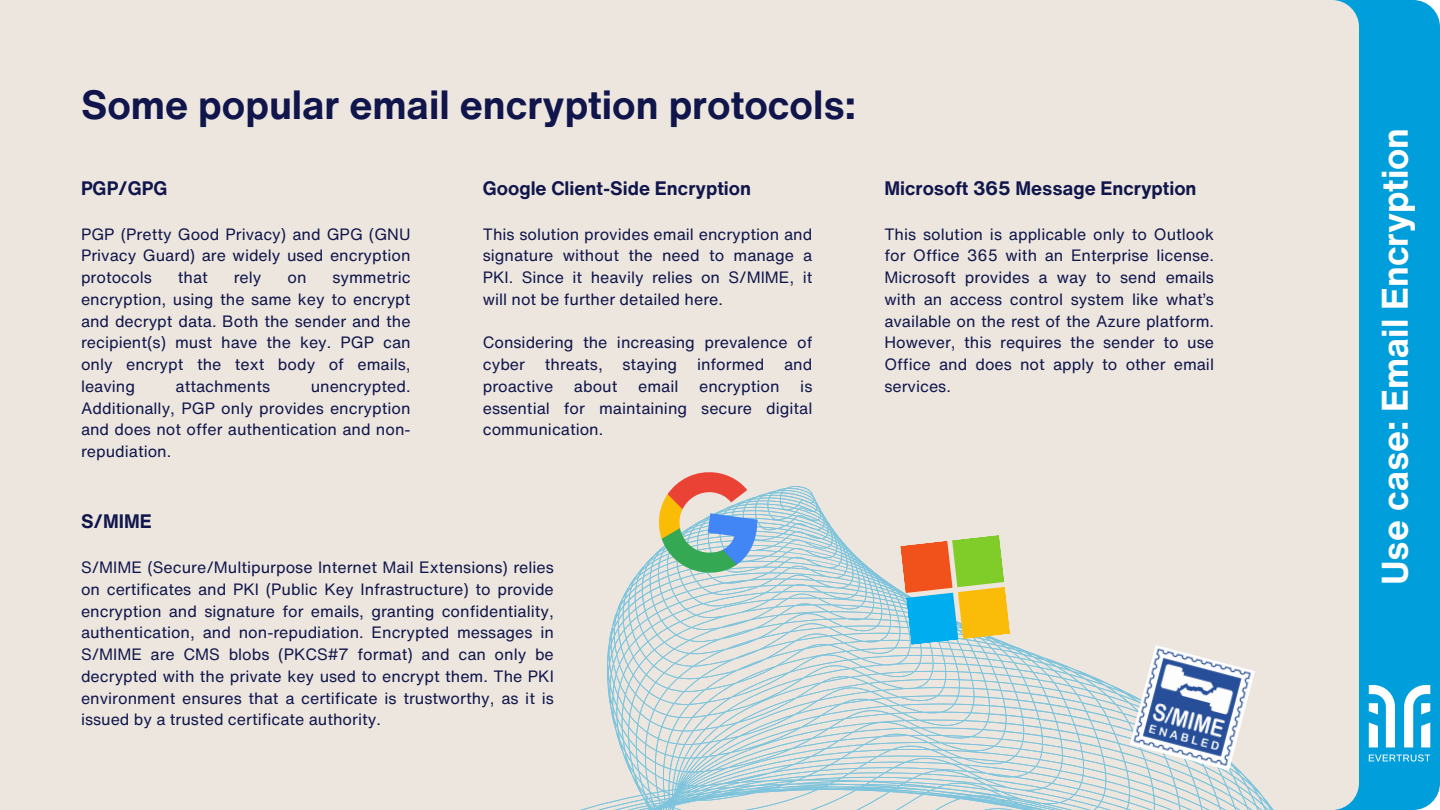
<style>
.page{position:relative;width:1440px;height:810px;background:#fff}
.page>*{position:absolute;margin:0;border:0;box-sizing:border-box;transform-origin:0 0}
.t1{font:700 39.7px "Helvetica Now Text";color:#10154b}
.t2{font:700 36px "Helvetica Now Text";color:#fff}
.t3{font:700 19px "Helvetica Now Text";color:#10154b}
.t4{font:16px/21.8px "Helvetica Now Text";color:#10154b;text-align:justify}
</style>
<div class="page">
<div style="left:137px;top:0;width:1303px;height:810px;background:#009edb;border-radius:27px"></div>
<div style="left:0;top:0;width:1359px;height:810px;background:#ece6de"></div>
<svg style="left:343px;top:439px;width:1097px;height:371px;background:#d1dddd"></svg>
<svg style="left:656px;top:467px;width:102px;height:110px;background:#b3b5aa"></svg>
<svg style="left:900px;top:535px;width:110px;height:110px;background:#acb274"></svg>
<img style="left:1130px;top:645px;width:125px;height:125px">
<h3 class="t1" style="left:81px;top:75px;width:777px">Some popular email encryption protocols:</h3>
<p class="t3" style="left:81px;top:174px;width:88px">PGP/GPG</p>
<p class="t4" style="left:81px;top:223px;width:331px">PGP (Pretty Good Privacy) and GPG (GNU Privacy Guard) are widely used encryption protocols</p>
<p class="t4" style="left:81px;top:266px;width:331px;text-indent:251px">symmetric encryption, using the same key to encrypt and decrypt data. Both the sender and the recipient(s) must have the key. PGP can only encrypt the text body of emails, leaving</p>
<p class="t4" style="left:178px;top:266px;width:32px">that</p>
<p class="t4" style="left:234px;top:266px;width:29px">rely</p>
<p class="t4" style="left:287px;top:266px;width:21px">on</p>
<p class="t4" style="left:81px;top:375px;width:331px;text-indent:230px">unencrypted.<br>Additionally, PGP only provides encryption and does not offer authentication and non&shy;repudiation.</p>
<p class="t4" style="left:176px;top:375px;width:96px">attachments</p>
<p class="t3" style="left:483px;top:174px;width:270px">Google Client-Side Encryption</p>
<h2 class="t4" style="left:483px;top:223px;width:331px">This solution provides email encryption and signature without the need to manage a PKI. Since it heavily relies on S/MIME, it will not be further detailed here.</h2>
<p class="t4" style="left:483px;top:332px;width:331px">Considering the increasing prevalence of cyber threats, staying informed and proactive</p>
<p class="t4" style="left:483px;top:375px;width:331px;text-indent:318px">is essential for maintaining secure digital communication.</p>
<p class="t4" style="left:574px;top:375px;width:45px">about</p>
<p class="t4" style="left:638px;top:375px;width:42px">email</p>
<p class="t4" style="left:699px;top:375px;width:82px">encryption</p>
<h3 class="t3" style="left:81px;top:507px;width:72px">S/MIME</h3>
<p class="t4" style="left:81px;top:556px;width:474px">S/MIME (Secure/Multipurpose Internet Mail Extensions) relies on certificates and PKI (Public Key Infrastructure) to provide encryption and signature for emails, granting confidentiality, authentication, and non-repudiation. Encrypted messages in S/MIME are CMS blobs (PKCS#7 format) and can only be decrypted with the private key used to encrypt them. The PKI environment ensures that a certificate is trustworthy, as it is issued by a trusted certificate authority.</p>
<h2 class="t3" style="left:884px;top:174px;width:314px">Microsoft 365 Message Encryption</h2>
<p class="t4" style="left:884px;top:223px;width:331px">This solution is applicable only to Outlook for Office 365 with an Enterprise license.<br>Microsoft provides a way to send emails with an access control system like what’s available on the rest of the Azure platform.<br>However, this requires the sender to use Office and does not apply to other email services.</p>
<h1 class="t2" style="left:1368px;top:585px;width:459px;rotate:-90deg">Use case: Email Encryption</h1>
</div>
